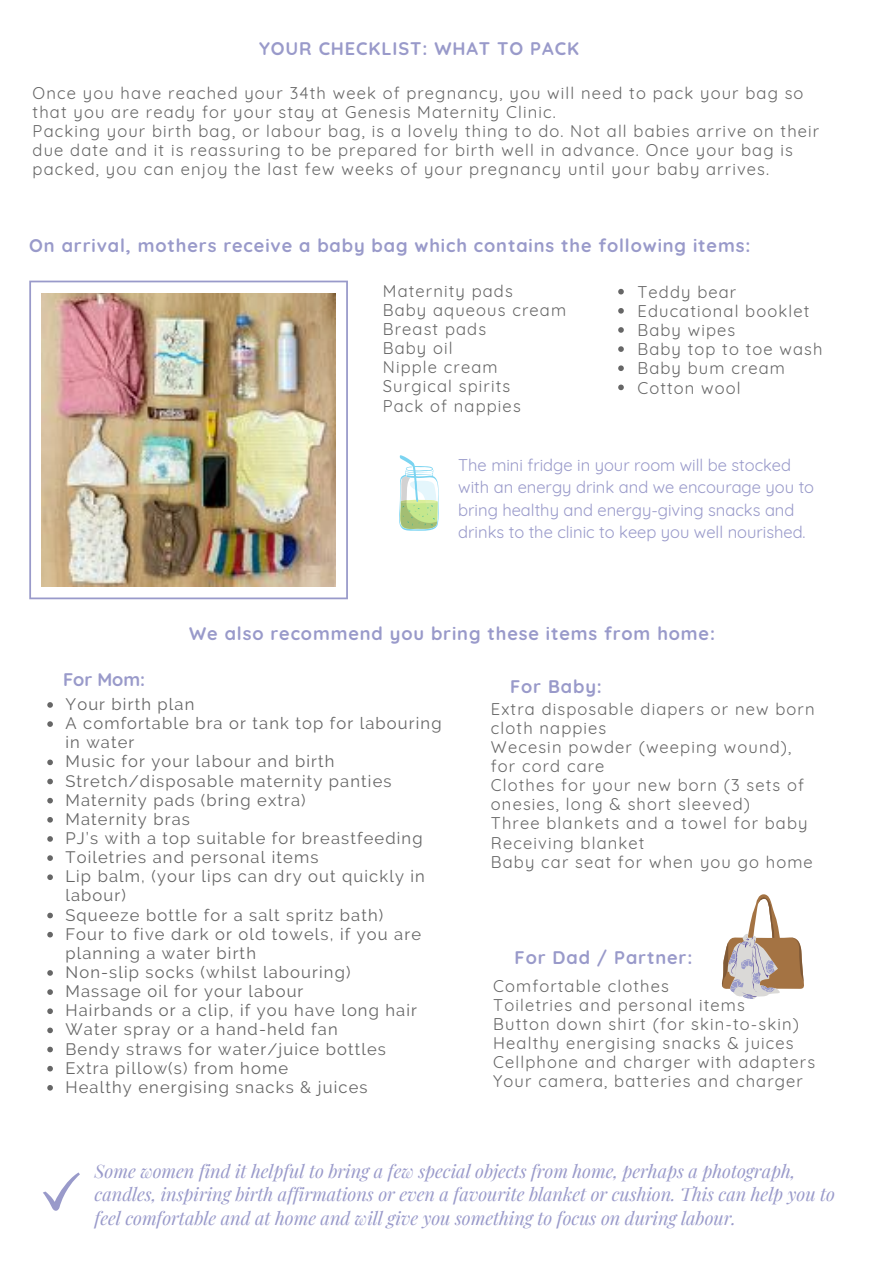
<style>
.page{position:relative;width:893px;height:1263px;background:#fff}
.page>*{position:absolute;margin:0;border:0;box-sizing:border-box;transform-origin:0 0}
.t1{font:italic 18.15px/23.7px "Playfair Display";letter-spacing:-.005em;color:#999aca}
.t2{font:700 18.15px "Quicksand";letter-spacing:.05em;color:#999aca}
.t3{font:16.5px/19.2px "Quicksand";letter-spacing:.07em;color:#666}
.t4{font:16.5px/19.2px "Raleway";letter-spacing:.07em;color:#666}
.t5{font:16.5px/22.5px "Quicksand";color:#999aca}
</style>
<div class="page">
<svg style="left:47px;top:702px;width:6px;height:6px"></svg>
<svg style="left:47px;top:721px;width:6px;height:6px"></svg>
<svg style="left:47px;top:759px;width:6px;height:6px"></svg>
<svg style="left:47px;top:779px;width:6px;height:5px"></svg>
<svg style="left:47px;top:798px;width:6px;height:5px"></svg>
<svg style="left:47px;top:817px;width:6px;height:6px"></svg>
<svg style="left:47px;top:836px;width:6px;height:6px"></svg>
<svg style="left:47px;top:855px;width:6px;height:6px"></svg>
<svg style="left:47px;top:874px;width:6px;height:6px"></svg>
<svg style="left:47px;top:913px;width:6px;height:5px"></svg>
<svg style="left:47px;top:932px;width:6px;height:5px"></svg>
<svg style="left:47px;top:970px;width:6px;height:6px"></svg>
<svg style="left:47px;top:989px;width:6px;height:6px"></svg>
<svg style="left:47px;top:1008px;width:6px;height:6px"></svg>
<svg style="left:47px;top:1027px;width:6px;height:6px"></svg>
<svg style="left:47px;top:1047px;width:6px;height:5px"></svg>
<svg style="left:47px;top:1066px;width:6px;height:5px"></svg>
<svg style="left:47px;top:1085px;width:6px;height:5px"></svg>
<svg style="left:618px;top:289px;width:6px;height:5px"></svg>
<svg style="left:618px;top:308px;width:6px;height:6px"></svg>
<svg style="left:618px;top:327px;width:6px;height:6px"></svg>
<svg style="left:618px;top:346px;width:6px;height:6px"></svg>
<svg style="left:618px;top:365px;width:6px;height:6px"></svg>
<svg style="left:618px;top:385px;width:6px;height:5px"></svg>
<img style="left:29px;top:281px;width:319px;height:318px">
<svg style="left:399px;top:455px;width:40px;height:76px"></svg>
<svg style="left:722px;top:894px;width:82px;height:105px"></svg>
<svg style="left:43px;top:1172px;width:37px;height:39px"></svg>
<p class="t2" style="left:259px;top:37px;width:321px">YOUR CHECKLIST: WHAT TO PACK</p>
<p class="t3" style="left:33px;top:83px;width:788px">Once you have reached your 34th week of pregnancy, you will need to pack your bag so that you are ready for your stay at Genesis Maternity Clinic.<br>Packing your birth bag, or labour bag, is a lovely thing to do. Not all babies arrive on their due date and it is reassuring to be prepared for birth well in advance. Once your bag is packed, you can enjoy the last few weeks of your pregnancy until your baby arrives.</p>
<p class="t2" style="left:29px;top:234px;width:723px">On arrival, mothers receive a baby bag which contains the following items:</p>
<p class="t3" style="left:383px;top:281px;width:185px">Maternity pads<br>Baby aqueous cream<br>Breast pads<br>Baby oil<br>Nipple cream<br>Surgical spirits<br>Pack of nappies</p>
<p class="t3" style="left:637px;top:282px;width:186px">Teddy bear<br>Educational booklet<br>Baby wipes<br>Baby top to toe wash<br>Baby bum cream<br>Cotton wool</p>
<p class="t5" style="left:458px;top:453px;width:357px">The mini fridge in your room will be stocked with an energy drink and we encourage you to bring healthy and energy-giving snacks and drinks to the clinic to keep you well nourished.</p>
<p class="t2" style="left:189px;top:622px;width:527px">We also recommend you bring these items from home:</p>
<p class="t2" style="left:63px;top:668px;width:84px">For Mom:</p>
<p class="t4" style="left:65px;top:694px;width:378px">Your birth plan<br>A comfortable bra or tank top for labouring in water<br>Music for your labour and birth<br>Stretch/disposable maternity panties<br>Maternity pads (bring extra)<br>Maternity bras<br>PJ’s with a top suitable for breastfeeding<br>Toiletries and personal items<br>Lip balm, (your lips can dry out quickly in labour)<br>Squeeze bottle for a salt spritz bath)<br>Four to five dark or old towels, if you are planning a water birth<br>Non-slip socks (whilst labouring)<br>Massage oil for your labour<br>Hairbands or a clip, if you have long hair<br>Water spray or a hand-held fan<br>Bendy straws for water/juice bottles<br>Extra pillow(s) from home<br>Healthy energising snacks &amp; juices</p>
<p class="t2" style="left:510px;top:675px;width:93px">For Baby:</p>
<p class="t3" style="left:491px;top:699px;width:325px">Extra disposable diapers or new born cloth nappies<br>Wecesin powder (weeping wound), for cord care<br>Clothes for your new born (3 sets of onesies, long &amp; short sleeved)<br>Three blankets and a towel for baby<br>Receiving blanket<br>Baby car seat for when you go home</p>
<p class="t2" style="left:515px;top:945px;width:179px">For Dad / Partner:</p>
<p class="t3" style="left:493px;top:976px;width:323px">Comfortable clothes<br>Toiletries and personal items<br>Button down shirt (for skin-to-skin)<br>Healthy energising snacks &amp; juices<br>Cellphone and charger with adapters<br>Your camera, batteries and charger</p>
<p class="t1" style="left:95px;top:1158px;width:742px">Some women find it helpful to bring a few special objects from home, perhaps a photograph, candles, inspiring birth affirmations or even a favourite blanket or cushion. This can help you to feel comfortable and at home and will give you something to focus on during labour.</p>
</div>
